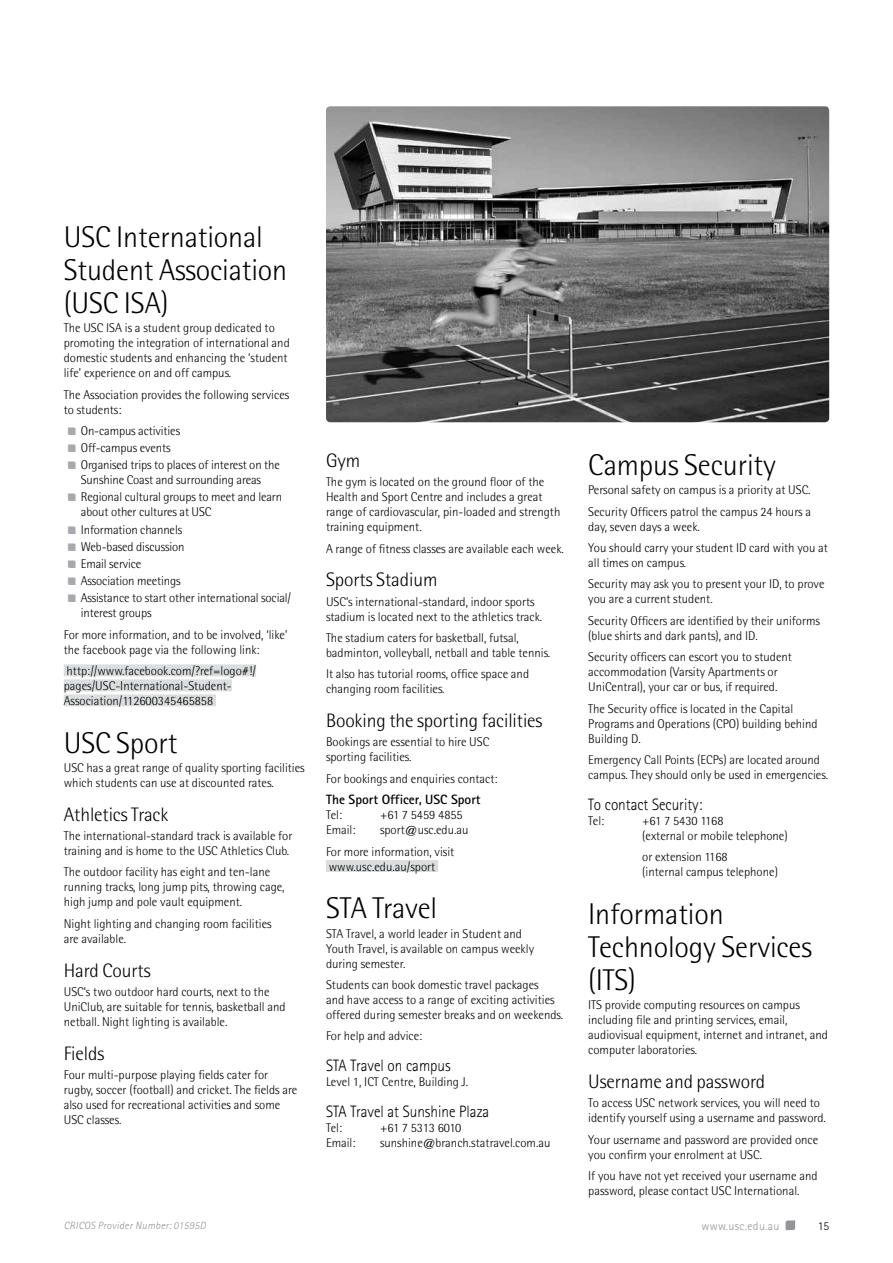
<style>
.page{position:relative;width:893px;height:1263px;background:#fff}
.page>*{position:absolute;margin:0;border:0;box-sizing:border-box;transform-origin:0 0}
.t1{font:300 30px/33px "Rotis Semi Sans";letter-spacing:-.005em;color:#000}
.t2{font:300 19.5px "Rotis Semi Sans";letter-spacing:-.005em;color:#000}
.t3{font:300 16.5px "Rotis Sans Serif";color:#000;scale:.92 1}
.t4{font:700 13.5px "Rotis Sans Serif";color:#000}
.t5{font:300 12.75px/15px "Rotis Semi Sans";color:#000}
.t6{font:300 12.75px "Rotis Semi Sans";letter-spacing:-.035em;color:#000}
.t7{font:300 12px "Rotis Sans Serif";letter-spacing:.03em;color:#939598}
.t8{font:300 12px "Rotis Sans Serif";color:#000}
.t9{font:italic 300 10.5px "Rotis Sans Serif";letter-spacing:.03em;color:#939598}
.s1{font-family:"mysteryobject";font-weight:400;font-size:12px;color:#a7a9ac}
</style>
<div class="page">
<img style="left:326px;top:106px;width:503px;height:316px">
<div style="left:64px;top:664px;width:192px;height:12px;background:#dcddde"></div>
<div style="left:64px;top:679px;width:168px;height:12px;background:#dcddde"></div>
<div style="left:64px;top:694px;width:152px;height:12px;background:#dcddde"></div>
<div style="left:326px;top:860px;width:112px;height:12px;background:#dcddde"></div>
<svg style="left:786px;top:1220px;width:9px;height:10px"></svg>
<h1 class="t1" style="left:64px;top:220px;width:225px">USC International<br>Student Association (USC ISA)</h1>
<p class="t5" style="left:64px;top:320px;width:228px">The USC ISA is a student group dedicated to promoting the integration of international and domestic students and enhancing the ‘student life’ experience on and off campus.</p>
<p class="t5" style="left:64px;top:387px;width:227px">The Association provides the following services to students:</p>
<p class="t5" style="left:68px;top:423px;width:114px"><span class="s1">•</span> On-campus activities</p>
<p class="t5" style="left:68px;top:440px;width:104px"><span class="s1">•</span> Off-campus events</p>
<p class="t5" style="left:68px;top:457px;width:213px;text-align:center"><span class="s1">•</span> Organised trips to places of interest on the<br>Sunshine Coast and surrounding areas</p>
<p class="t5" style="left:81px;top:490px;width:203px;text-indent:-13px"><span class="s1">•</span> Regional cultural groups to meet and learn about other cultures at USC</p>
<p class="t5" style="left:68px;top:522px;width:116px"><span class="s1">•</span> Information channels</p>
<p class="t5" style="left:68px;top:539px;width:118px"><span class="s1">•</span> Web-based discussion</p>
<p class="t5" style="left:68px;top:556px;width:75px"><span class="s1">•</span> Email service</p>
<p class="t5" style="left:68px;top:573px;width:114px"><span class="s1">•</span> Association meetings</p>
<p class="t5" style="left:81px;top:590px;width:212px;text-indent:-13px"><span class="s1">•</span> Assistance to start other international social/ interest groups</p>
<p class="t5" style="left:64px;top:627px;width:225px">For more information, and to be involved, ‘like’ the facebook page via the following link:</p>
<p class="t5" style="left:64px;top:663px;width:194px">http://www.facebook.com/?ref=logo#!/ pages/USC-International-Student-<br>Association/112600345465858</p>
<h1 class="t1" style="left:64px;top:726px;width:115px">USC Sport</h1>
<p class="t5" style="left:64px;top:760px;width:242px">USC has a great range of quality sporting facilities which students can use at discounted rates.</p>
<h2 class="t2" style="left:64px;top:803px;width:106px">Athletics Track</h2>
<p class="t5" style="left:64px;top:828px;width:230px">The international-standard track is available for training and is home to the USC Athletics Club.</p>
<p class="t5" style="left:64px;top:865px;width:222px">The outdoor facility has eight and ten-lane running tracks, long jump pits, throwing cage, high jump and pole vault equipment.</p>
<p class="t5" style="left:64px;top:916px;width:209px">Night lighting and changing room facilities are available.</p>
<h2 class="t2" style="left:64px;top:959px;width:88px">Hard Courts</h2>
<p class="t5" style="left:64px;top:984px;width:223px">USC’s two outdoor hard courts, next to the<br>UniClub, are suitable for tennis, basketball and netball. Night lighting is available.</p>
<h2 class="t2" style="left:64px;top:1042px;width:42px">Fields</h2>
<p class="t5" style="left:64px;top:1067px;width:235px">Four multi-purpose playing fields cater for rugby, soccer (football) and cricket. The fields are also used for recreational activities and some USC classes.</p>
<h2 class="t2" style="left:326px;top:449px;width:36px">Gym</h2>
<p class="t5" style="left:326px;top:474px;width:236px">The gym is located on the ground floor of the Health and Sport Centre and includes a great range of cardiovascular, pin-loaded and strength training equipment.</p>
<p class="t5" style="left:326px;top:541px;width:239px">A range of fitness classes are available each week.</p>
<h2 class="t2" style="left:326px;top:569px;width:113px">Sports Stadium</h2>
<p class="t5" style="left:326px;top:594px;width:218px">USC’s international-standard, indoor sports stadium is located next to the athletics track.</p>
<p class="t5" style="left:326px;top:630px;width:226px">The stadium caters for basketball, futsal, badminton, volleyball, netball and table tennis.</p>
<p class="t5" style="left:326px;top:666px;width:205px">It also has tutorial rooms, office space and changing room facilities.</p>
<h2 class="t2" style="left:326px;top:709px;width:218px">Booking the sporting facilities</h2>
<p class="t5" style="left:326px;top:734px;width:165px">Bookings are essential to hire USC sporting facilities.</p>
<p class="t5" style="left:326px;top:771px;width:173px">For bookings and enquiries contact:</p>
<p class="t4" style="left:326px;top:791px;width:156px">The Sport Officer, USC Sport</p>
<p class="t5" style="left:326px;top:807px;width:18px">Tel:</p>
<p class="t5" style="left:380px;top:807px;width:84px">+61 7 5459 4855</p>
<p class="t5" style="left:326px;top:822px;width:31px">Email:</p>
<p class="t5" style="left:326px;top:819px;width:144px;line-height:21.5px;text-indent:54px">sport@usc.edu.au<br>For more information, visit</p>
<p class="t5" style="left:329px;top:859px;width:108px">www.usc.edu.au/sport</p>
<h1 class="t1" style="left:326px;top:892px;width:113px">STA Travel</h1>
<p class="t5" style="left:326px;top:926px;width:210px">STA Travel, a world leader in Student and<br>Youth Travel, is available on campus weekly during semester.</p>
<p class="t5" style="left:326px;top:977px;width:239px">Students can book domestic travel packages<br>and have access to a range of exciting activities offered during semester breaks and on weekends.</p>
<p class="t5" style="left:326px;top:1029px;width:98px">For help and advice:</p>
<p class="t3" style="left:326px;top:1056px;width:137px">STA Travel on campus</p>
<p class="t5" style="left:326px;top:1074px;width:144px">Level 1, ICT Centre, Building J.</p>
<p class="t3" style="left:326px;top:1102px;width:179px">STA Travel at Sunshine Plaza</p>
<p class="t5" style="left:326px;top:1120px;width:18px">Tel:</p>
<p class="t6" style="left:380px;top:1120px;width:83px">+61 7 5313 6010</p>
<p class="t5" style="left:326px;top:1135px;width:31px">Email:</p>
<p class="t5" style="left:380px;top:1135px;width:172px">sunshine@branch.statravel.com.au</p>
<h1 class="t1" style="left:588px;top:448px;width:189px">Campus Security</h1>
<p class="t5" style="left:588px;top:479px;width:224px;line-height:21.5px">Personal safety on campus is a priority at USC.<br>Security Officers patrol the campus 24 hours a</p>
<p class="t5" style="left:588px;top:516px;width:241px;line-height:21.5px">day, seven days a week.<br>You should carry your student ID card with you at</p>
<p class="t5" style="left:588px;top:552px;width:238px;line-height:21.5px">all times on campus.<br>Security may ask you to present your ID, to prove</p>
<p class="t5" style="left:588px;top:588px;width:233px;line-height:21.5px">you are a current student.<br>Security Officers are identified by their uniforms</p>
<p class="t5" style="left:588px;top:625px;width:205px;line-height:21.5px">(blue shirts and dark pants), and ID.<br>Security officers can escort you to student</p>
<p class="t5" style="left:588px;top:664px;width:191px">accommodation (Varsity Apartments or<br>UniCentral), your car or bus, if required.</p>
<p class="t5" style="left:588px;top:701px;width:231px">The Security office is located in the Capital<br>Programs and Operations (CPO) building behind<br>Building D.</p>
<p class="t5" style="left:588px;top:752px;width:241px">Emergency Call Points (ECPs) are located around campus. They should only be used in emergencies.</p>
<p class="t3" style="left:588px;top:795px;width:126px">To contact Security:</p>
<p class="t5" style="left:588px;top:813px;width:18px">Tel:</p>
<p class="t5" style="left:642px;top:813px;width:147px">+61 7 5430 1168<br>(external or mobile telephone)</p>
<p class="t5" style="left:642px;top:849px;width:137px">or extension 1168<br>(internal campus telephone)</p>
<h1 class="t1" style="left:588px;top:897px;width:225px">Information<br>Technology Services (ITS)</h1>
<p class="t5" style="left:588px;top:997px;width:241px">ITS provide computing resources on campus including file and printing services, email, audiovisual equipment, internet and intranet, and computer laboratories.</p>
<h2 class="t2" style="left:588px;top:1070px;width:179px">Username and password</h2>
<p class="t5" style="left:588px;top:1095px;width:239px">To access USC network services, you will need to identify yourself using a username and password.</p>
<p class="t5" style="left:588px;top:1132px;width:232px">Your username and password are provided once you confirm your enrolment at USC.</p>
<p class="t5" style="left:588px;top:1168px;width:231px">If you have not yet received your username and password, please contact USC International.</p>
<p class="t9" style="left:64px;top:1219px;width:144px">CRICOS Provider Number: 01595D</p>
<p class="t7" style="left:701px;top:1219px;width:80px">www.usc.edu.au</p>
<p class="t8" style="left:818px;top:1219px;width:13px">15</p>
</div>
